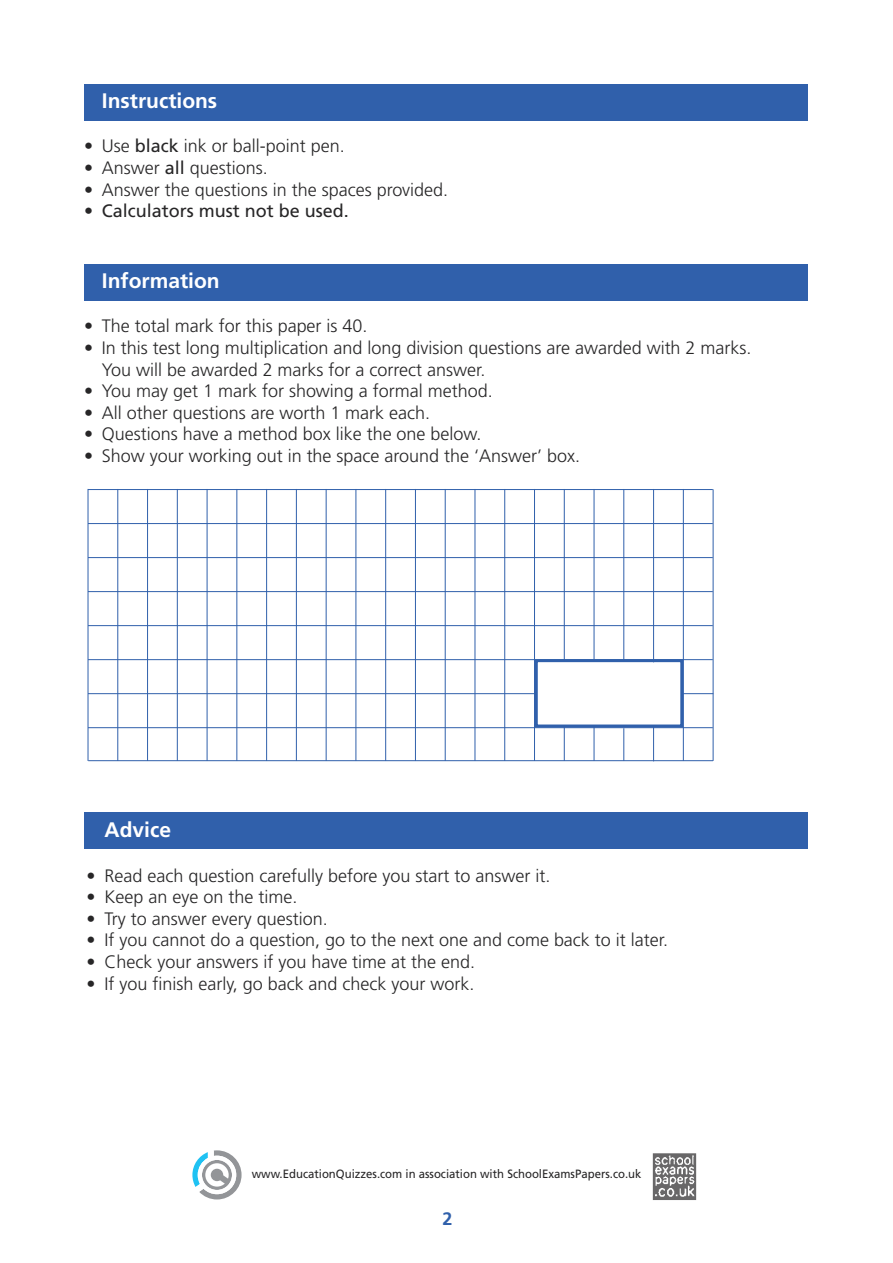
<style>
.page{position:relative;width:893px;height:1263px;background:#fff}
.page>*{position:absolute;margin:0;border:0;box-sizing:border-box;transform-origin:0 0}
.t1{font:700 21px "Frutiger";color:#fff}
.t2{font:300 18px/21.6px "Frutiger";color:#272627}
.t3{font:18px "Frutiger";color:#272627}
.t4{font:700 18px "Frutiger";color:#3060ab}
.t5{font:12px "Frutiger";color:#272627;scale:.95 1}
.s1{font-weight:400}
.s2{font-weight:300}
</style>
<div class="page">
<div style="left:84px;top:84px;width:724px;height:37px;background:#3060ab"></div>
<div style="left:84px;top:264px;width:724px;height:37px;background:#3060ab"></div>
<div style="left:84px;top:812px;width:724px;height:37px;background:#3060ab"></div>
<img style="left:652px;top:1153px;width:45px;height:47px">
<svg style="left:192px;top:1150px;width:50px;height:49px"></svg>
<hr style="left:88px;top:489px;width:625px;height:1px;background:#3060ab">
<hr style="left:88px;top:523px;width:625px;height:1px;background:#3060ab">
<hr style="left:88px;top:557px;width:625px;height:1px;background:#3060ab">
<hr style="left:88px;top:591px;width:625px;height:1px;background:#3060ab">
<hr style="left:88px;top:625px;width:625px;height:1px;background:#3060ab">
<hr style="left:88px;top:659px;width:625px;height:1px;background:#3060ab">
<hr style="left:88px;top:693px;width:448px;height:1px;background:#3060ab">
<hr style="left:88px;top:727px;width:625px;height:1px;background:#3060ab">
<hr style="left:88px;top:760px;width:625px;height:1px;background:#3060ab">
<hr style="left:88px;top:489px;width:1px;height:272px;background:#3060ab">
<hr style="left:118px;top:489px;width:1px;height:272px;background:#3060ab">
<hr style="left:147px;top:489px;width:1px;height:272px;background:#3060ab">
<hr style="left:177px;top:489px;width:1px;height:272px;background:#3060ab">
<hr style="left:207px;top:489px;width:1px;height:272px;background:#3060ab">
<hr style="left:237px;top:489px;width:1px;height:272px;background:#3060ab">
<hr style="left:266px;top:489px;width:1px;height:272px;background:#3060ab">
<hr style="left:296px;top:489px;width:1px;height:272px;background:#3060ab">
<hr style="left:326px;top:489px;width:1px;height:272px;background:#3060ab">
<hr style="left:356px;top:489px;width:1px;height:272px;background:#3060ab">
<hr style="left:385px;top:489px;width:1px;height:272px;background:#3060ab">
<hr style="left:415px;top:489px;width:1px;height:272px;background:#3060ab">
<hr style="left:445px;top:489px;width:1px;height:272px;background:#3060ab">
<hr style="left:475px;top:489px;width:1px;height:272px;background:#3060ab">
<hr style="left:504px;top:489px;width:1px;height:272px;background:#3060ab">
<hr style="left:534px;top:489px;width:1px;height:272px;background:#3060ab">
<hr style="left:564px;top:489px;width:1px;height:173px;background:#3060ab">
<hr style="left:594px;top:489px;width:1px;height:170px;background:#3060ab">
<hr style="left:624px;top:489px;width:1px;height:171px;background:#3060ab">
<hr style="left:653px;top:489px;width:1px;height:173px;background:#3060ab">
<hr style="left:683px;top:489px;width:1px;height:272px;background:#3060ab">
<hr style="left:713px;top:489px;width:1px;height:272px;background:#3060ab">
<div style="left:535px;top:659px;width:148px;height:68px;border:3px solid #3060ab"></div>
<hr style="left:564px;top:727px;width:1px;height:34px;background:#3060ab">
<hr style="left:594px;top:726px;width:1px;height:35px;background:#3060ab">
<hr style="left:624px;top:728px;width:1px;height:33px;background:#3060ab">
<hr style="left:653px;top:727px;width:1px;height:34px;background:#3060ab">
<hr style="left:683px;top:693px;width:30px;height:1px;background:#3060ab">
<p class="t1" style="left:102px;top:92px;width:117px">Instructions</p>
<p class="t2" style="left:84px;top:137px;width:262px">• Use <span class="s1">black</span> ink or ball-point pen.</p>
<p class="t2" style="left:84px;top:158px;width:185px">• Answer <span class="s1">all</span> questions.</p>
<p class="t2" style="left:84px;top:180px;width:366px">• Answer the questions in the spaces provided.</p>
<p class="t3" style="left:84px;top:204px;width:266px"><span class="s2">•</span> Calculators must not be used.</p>
<p class="t1" style="left:102px;top:272px;width:119px">Information</p>
<p class="t2" style="left:84px;top:317px;width:285px">• The total mark for this paper is 40.</p>
<p class="t2" style="left:102px;top:338px;width:651px;text-indent:-18px">• In this test long multiplication and long division questions are awarded with 2 marks.<br>You will be awarded 2 marks for a correct answer.</p>
<p class="t2" style="left:84px;top:381px;width:410px">• You may get 1 mark for showing a formal method.</p>
<p class="t2" style="left:84px;top:403px;width:348px">• All other questions are worth 1 mark each.</p>
<p class="t2" style="left:84px;top:425px;width:399px">• Questions have a method box like the one below.</p>
<p class="t2" style="left:84px;top:446px;width:498px">• Show your working out in the space around the ‘Answer’ box.</p>
<p class="t1" style="left:105px;top:821px;width:68px">Advice</p>
<p class="t2" style="left:87px;top:866px;width:465px">• Read each question carefully before you start to answer it.</p>
<p class="t2" style="left:87px;top:888px;width:212px">• Keep an eye on the time.</p>
<p class="t2" style="left:87px;top:909px;width:243px">• Try to answer every question.</p>
<p class="t2" style="left:87px;top:931px;width:583px">• If you cannot do a question, go to the next one and come back to it later.</p>
<p class="t2" style="left:87px;top:952px;width:390px">• Check your answers if you have time at the end.</p>
<p class="t2" style="left:87px;top:974px;width:389px">• If you finish early, go back and check your work.</p>
<p class="t5" style="left:252px;top:1169px;width:412px">www.EducationQuizzes.com in association with SchoolExamsPapers.co.uk</p>
<p class="t4" style="left:443px;top:1212px;width:12px">2</p>
</div>
